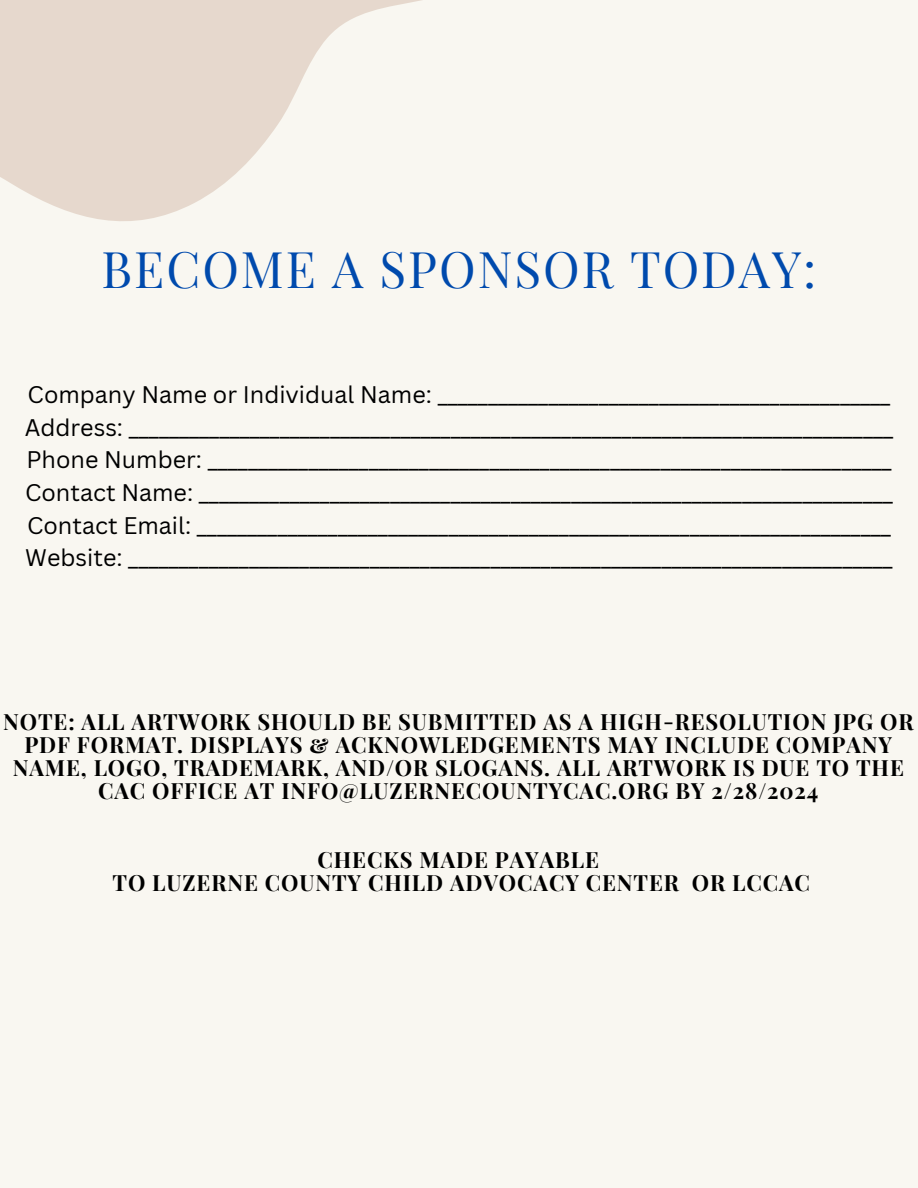
<style>
.page{position:relative;width:918px;height:1188px;background:#f9f7f1}
.page>*{position:absolute;margin:0;border:0;box-sizing:border-box;transform-origin:0 0}
.t1{font:49.35px "Playfair Display SC";letter-spacing:.04em;color:#004aad}
.t2{font:23.4px "Canva Sans";color:#000}
.t3{font:700 21.9px/23px "Playfair Display SC";letter-spacing:.04em;color:#000;text-align:center}
</style>
<div class="page">
<svg style="left:0;top:0;width:422px;height:221px;fill:#e6d8cd"></svg>
<p class="t1" style="left:102px;top:234px;width:716px">BECOME A SPONSOR TODAY:</p>
<h1 class="t2" style="left:28px;top:378px;width:864px">Company Name or Individual Name: _____________________________________________</h1>
<p class="t2" style="left:25px;top:411px;width:870px">Address: ____________________________________________________________________________</p>
<p class="t2" style="left:26px;top:443px;width:867px">Phone Number: ____________________________________________________________________</p>
<p class="t2" style="left:25px;top:476px;width:869px">Contact Name: _____________________________________________________________________</p>
<p class="t2" style="left:27px;top:509px;width:865px">Contact Email: _____________________________________________________________________</p>
<p class="t2" style="left:25px;top:541px;width:869px">Website: ____________________________________________________________________________</p>
<p class="t3" style="left:3px;top:709px;width:912px">NOTE: ALL ARTWORK SHOULD BE SUBMITTED AS A HIGH-RESOLUTION JPG OR PDF FORMAT. DISPLAYS &amp; ACKNOWLEDGEMENTS MAY INCLUDE COMPANY NAME, LOGO, TRADEMARK, AND/OR SLOGANS. ALL ARTWORK IS DUE TO THE CAC OFFICE AT INFO@LUZERNECOUNTYCAC.ORG BY 2/28/2024</p>
<h2 class="t3" style="left:113px;top:847px;width:699px">CHECKS MADE PAYABLE<br>TO LUZERNE COUNTY CHILD ADVOCACY CENTER OR LCCAC</h2>
</div>
